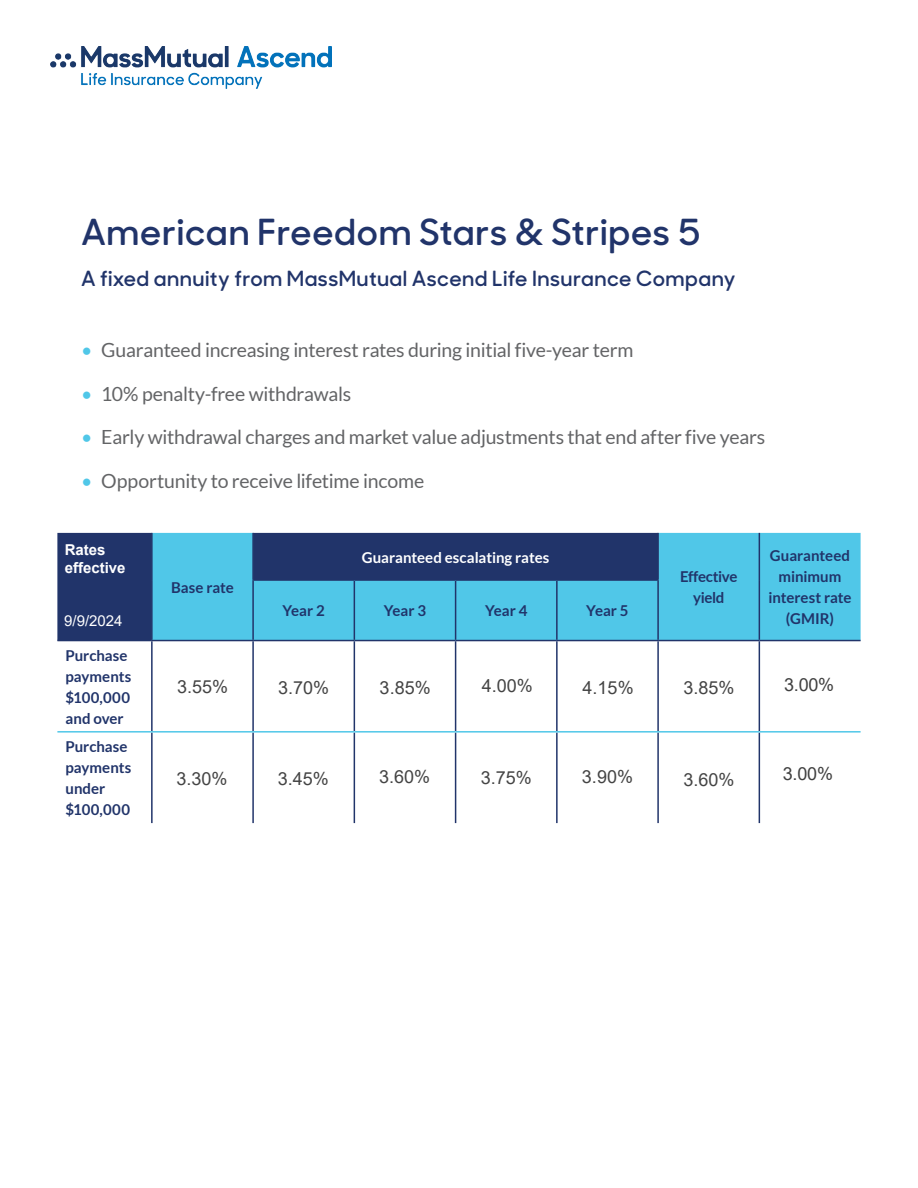
<style>
.page{position:relative;width:918px;height:1188px;background:#fff}
.page>*{position:absolute;margin:0;border:0;box-sizing:border-box;transform-origin:0 0}
.t1{font:600 36px "MM Sharp Sans";letter-spacing:.02em;color:#21346a}
.t2{font:600 21px "MM Sharp Sans";letter-spacing:.02em;color:#21346a}
.t3{font:19.5px "Lato";letter-spacing:-.015em;color:#636466}
.t4{font:18px "Arial";color:#444}
.t5{font:18px "Arial";color:#404040}
.t6{font:700 15px/21px "Lato";letter-spacing:-.005em;color:#21346a}
.t7{font:700 15px "Lato";color:#fff}
.t8{font:700 15px/21px "Lato";letter-spacing:-.025em;color:#21346a;text-align:center}
.t9{font:700 15px/18px "Arial";color:#fff}
.t10{font:15px "Arial";color:#fff}
.s1{color:#50c7e8}
</style>
<div class="page">
<div style="left:57px;top:533px;width:94px;height:107px;background:#21346a"></div>
<svg style="left:153px;top:533px;width:708px;height:107px;background:#44a1c8"></svg>
<hr style="left:151px;top:641px;width:2px;height:90px;background:#21346a">
<hr style="left:252px;top:641px;width:2px;height:90px;background:#21346a">
<hr style="left:354px;top:641px;width:1px;height:90px;background:#21346a">
<hr style="left:455px;top:641px;width:1px;height:90px;background:#21346a">
<hr style="left:556px;top:641px;width:2px;height:90px;background:#21346a">
<hr style="left:657px;top:641px;width:2px;height:90px;background:#21346a">
<hr style="left:759px;top:641px;width:1px;height:90px;background:#21346a">
<hr style="left:151px;top:733px;width:2px;height:90px;background:#21346a">
<hr style="left:252px;top:733px;width:2px;height:90px;background:#21346a">
<hr style="left:354px;top:733px;width:1px;height:90px;background:#21346a">
<hr style="left:455px;top:733px;width:1px;height:90px;background:#21346a">
<hr style="left:556px;top:733px;width:2px;height:90px;background:#21346a">
<hr style="left:657px;top:733px;width:2px;height:90px;background:#21346a">
<hr style="left:759px;top:733px;width:1px;height:90px;background:#21346a">
<hr style="left:57px;top:731px;width:95px;height:2px;background:#50c7e8">
<hr style="left:152px;top:731px;width:101px;height:2px;background:#50c7e8">
<hr style="left:253px;top:731px;width:101px;height:2px;background:#50c7e8">
<hr style="left:354px;top:731px;width:102px;height:2px;background:#50c7e8">
<hr style="left:456px;top:731px;width:101px;height:2px;background:#50c7e8">
<hr style="left:557px;top:731px;width:101px;height:2px;background:#50c7e8">
<hr style="left:658px;top:731px;width:101px;height:2px;background:#50c7e8">
<hr style="left:759px;top:731px;width:102px;height:2px;background:#50c7e8">
<hr style="left:151px;top:533px;width:2px;height:47px;background:#21346a">
<hr style="left:151px;top:580px;width:2px;height:60px;background:#21346a">
<hr style="left:57px;top:640px;width:95px;height:1px;background:#21346a">
<hr style="left:152px;top:640px;width:101px;height:1px;background:#21346a">
<hr style="left:252px;top:533px;width:2px;height:46px;background:#21346a">
<hr style="left:657px;top:533px;width:2px;height:46px;background:#21346a">
<hr style="left:759px;top:533px;width:1px;height:47px;background:#21346a">
<hr style="left:759px;top:580px;width:1px;height:60px;background:#21346a">
<hr style="left:658px;top:640px;width:101px;height:1px;background:#21346a">
<hr style="left:759px;top:640px;width:102px;height:1px;background:#21346a">
<hr style="left:252px;top:579px;width:102px;height:2px;background:#21346a">
<hr style="left:252px;top:581px;width:2px;height:59px;background:#21346a">
<hr style="left:354px;top:579px;width:102px;height:2px;background:#21346a">
<hr style="left:354px;top:581px;width:1px;height:59px;background:#21346a">
<hr style="left:456px;top:579px;width:101px;height:2px;background:#21346a">
<hr style="left:455px;top:581px;width:1px;height:59px;background:#21346a">
<hr style="left:557px;top:579px;width:102px;height:2px;background:#21346a">
<hr style="left:556px;top:581px;width:2px;height:59px;background:#21346a">
<hr style="left:657px;top:581px;width:2px;height:59px;background:#21346a">
<hr style="left:253px;top:640px;width:101px;height:1px;background:#21346a">
<hr style="left:354px;top:640px;width:102px;height:1px;background:#21346a">
<hr style="left:456px;top:640px;width:101px;height:1px;background:#21346a">
<hr style="left:557px;top:640px;width:101px;height:1px;background:#21346a">
<img style="left:50px;top:46px;width:281px;height:42px">
<h1 class="t1" style="left:81px;top:204px;width:621px">American Freedom Stars &amp; Stripes 5</h1>
<p class="t2" style="left:81px;top:262px;width:656px">A fixed annuity from MassMutual Ascend Life Insurance Company</p>
<p class="t3" style="left:81px;top:339px;width:554px"><span class="s1">•</span> Guaranteed increasing interest rates during initial five-year term</p>
<p class="t3" style="left:81px;top:383px;width:272px"><span class="s1">•</span> 10% penalty-free withdrawals</p>
<p class="t3" style="left:81px;top:426px;width:686px"><span class="s1">•</span> Early withdrawal charges and market value adjustments that end after five years</p>
<p class="t3" style="left:81px;top:470px;width:345px"><span class="s1">•</span> Opportunity to receive lifetime income</p>
<p class="t9" style="left:65px;top:541px;width:62px">Rates effective</p>
<p class="t10" style="left:64px;top:610px;width:60px">9/9/2024</p>
<p class="t6" style="left:66px;top:645px;width:67px">Purchase payments $100,000 and over</p>
<p class="t6" style="left:66px;top:736px;width:67px">Purchase payments under $100,000</p>
<p class="t6" style="left:171px;top:577px;width:64px">Base rate</p>
<p class="t7" style="left:362px;top:548px;width:189px">Guaranteed escalating rates</p>
<p class="t6" style="left:283px;top:600px;width:44px">Year 2</p>
<p class="t6" style="left:384px;top:600px;width:44px">Year 3</p>
<p class="t6" style="left:485px;top:600px;width:44px">Year 4</p>
<p class="t6" style="left:586px;top:600px;width:44px">Year 5</p>
<p class="t8" style="left:680px;top:566px;width:59px">Effective yield</p>
<p class="t4" style="left:177px;top:675px;width:53px">3.55%</p>
<p class="t4" style="left:278px;top:675px;width:53px">3.70%</p>
<p class="t4" style="left:380px;top:675px;width:53px">3.85%</p>
<p class="t4" style="left:482px;top:674px;width:53px">4.00%</p>
<p class="t4" style="left:583px;top:675px;width:53px">4.15%</p>
<p class="t4" style="left:683px;top:676px;width:53px">3.85%</p>
<p class="t4" style="left:176px;top:766px;width:53px">3.30%</p>
<p class="t4" style="left:278px;top:766px;width:53px">3.45%</p>
<p class="t4" style="left:379px;top:765px;width:53px">3.60%</p>
<p class="t4" style="left:481px;top:765px;width:53px">3.75%</p>
<p class="t4" style="left:582px;top:765px;width:53px">3.90%</p>
<p class="t4" style="left:683px;top:767px;width:53px">3.60%</p>
<p class="t6" style="left:768px;top:545px;width:85px;text-align:center">Guaranteed minimum interest rate (GMIR)</p>
<p class="t5" style="left:784px;top:672px;width:52px">3.00%</p>
<p class="t5" style="left:783px;top:761px;width:52px">3.00%</p>
</div>
